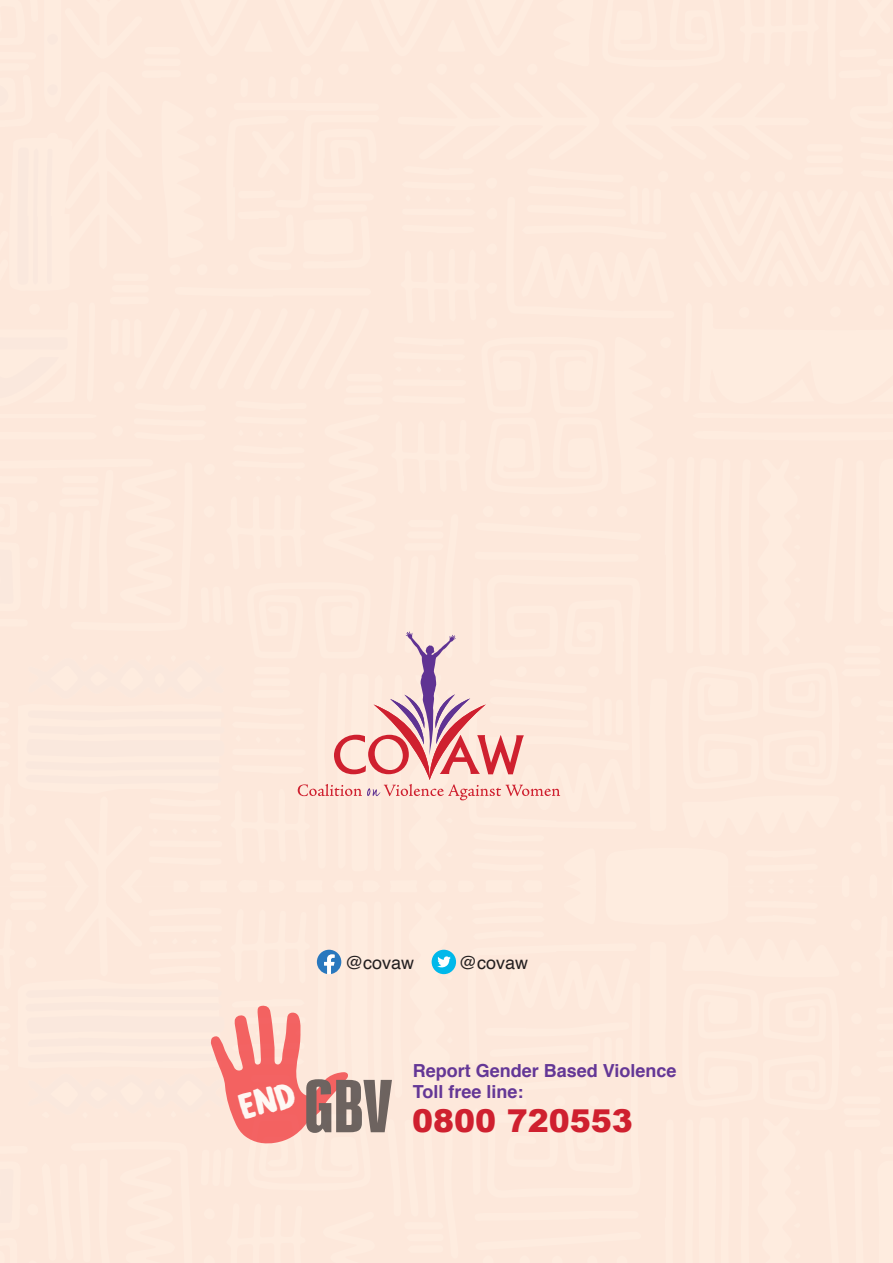
<style>
.page{position:relative;width:893px;height:1263px;background:#fff}
.page>*{position:absolute;margin:0;border:0;box-sizing:border-box;transform-origin:0 0}
.t1{font:900 31.5px "Arial";color:#cf202f}
.t2{font:700 18px/21.6px "Helvetica";color:#643796}
.t3{font:18px "Helvetica";color:#231f20}
.s1{font-family:"Bw Stretch";font-weight:800;font-size:64.95px;color:#231f20}
</style>
<div class="page">
<div style="left:0;top:0;width:893px;height:883px;background:#fde8db"></div>
<div style="left:0;top:357px;width:59px;height:42px;background:#fde8dd"></div>
<svg style="left:0;top:549px;width:14px;height:55px"></svg>
<svg style="left:0;top:337px;width:68px;height:13px"></svg>
<svg style="left:9px;top:863px;width:38px;height:19px"></svg>
<div style="left:25px;top:804px;width:11px;height:12px;background:#feecdf;border-radius:50%"></div>
<div style="left:27px;top:499px;width:72px;height:110px;background:#fde8db"></div>
<div style="left:26px;top:840px;width:10px;height:12px;background:#feecdf;border-radius:50%"></div>
<div style="left:47px;top:133px;width:11px;height:11px;background:#feecdf;border-radius:5px"></div>
<div style="left:29px;top:304px;width:11px;height:11px;background:#feecdf;border-radius:50%"></div>
<svg style="left:0;top:730px;width:6px;height:6px"></svg>
<div style="left:0;top:138px;width:73px;height:153px;background:#feecdf"></div>
<div style="left:44px;top:0;width:17px;height:107px;background:#feecdf"></div>
<svg style="left:0;top:84px;width:8px;height:23px"></svg>
<div style="left:16px;top:655px;width:209px;height:139px;background:#fde8dd"></div>
<div style="left:0;top:883px;width:893px;height:380px;background:#fde8db"></div>
<svg style="left:0;top:1168px;width:14px;height:55px"></svg>
<svg style="left:9px;top:891px;width:38px;height:19px"></svg>
<div style="left:27px;top:1163px;width:29px;height:100px;background:#fde8db"></div>
<div style="left:26px;top:921px;width:10px;height:11px;background:#feecdf;border-radius:50%"></div>
<svg style="left:0;top:1036px;width:6px;height:6px"></svg>
<svg style="left:298px;top:631px;width:262px;height:169px;background:#f2cfc9"></svg>
<div style="left:432px;top:950px;width:24px;height:24px;background:#00b8ea;border-radius:50%"></div>
<svg style="left:437px;top:956px;width:14px;height:12px"></svg>
<svg style="left:16px;top:950px;width:333px;height:194px;background:#fad6cb"></svg>
<p class="t3" style="left:345px;top:948px;width:71px">@covaw</p>
<p class="t3" style="left:459px;top:948px;width:71px">@covaw</p>
<p class="t2" style="left:413px;top:1060px;width:265px">Report Gender Based Violence<br>Toll free line:</p>
<h1 class="t1" style="left:304px;top:1098px;width:331px"><span class="s1">GBV</span> 0800 720553</h1>
</div>
